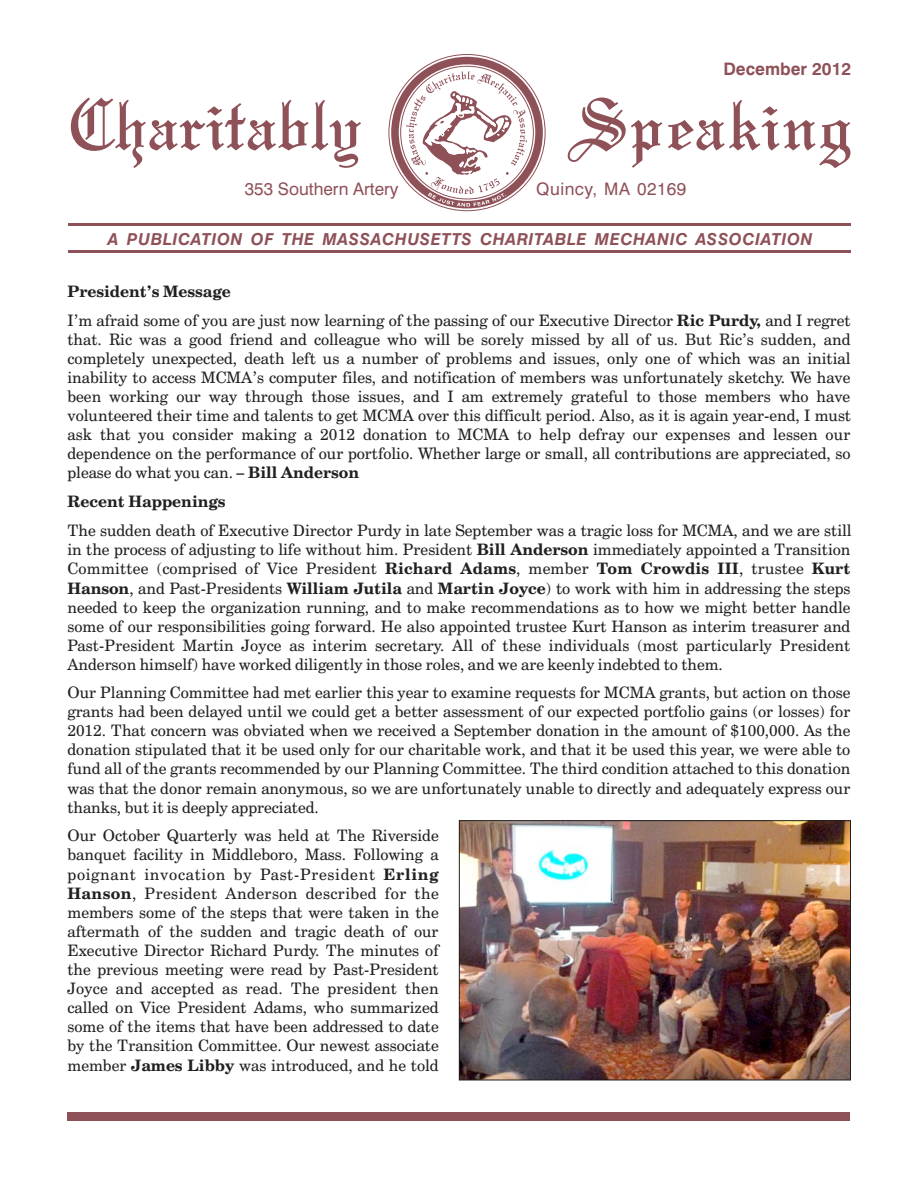
<style>
.page{position:relative;width:918px;height:1188px;background:#fff}
.page>*{position:absolute;margin:0;border:0;box-sizing:border-box;transform-origin:0 0}
.t1{font:78px "Mariage DTC";letter-spacing:.01em;color:#8f5158;scale:1.12 1}
.t2{font:17.25px "Swiss 721 BT";color:#8f5158}
.t3{font:17.25px "Swiss 721 BT";letter-spacing:.025em;color:#8f5158}
.t4{font:700 17.25px "Swiss 721 BT";color:#8f5158}
.t5{font:italic 700 16.5px "Swiss 721 BT";letter-spacing:.035em;color:#8f5158}
.t6{font:15.75px/19px "Century Schoolbook BT";color:#221f1f;text-align:justify}
.s1{font-weight:700}
</style>
<div class="page">
<svg style="left:388px;top:54px;width:158px;height:157px"></svg>
<div style="left:391px;top:57px;width:152px;height:151px;background:#8f5158;border-radius:50%"></div>
<svg style="left:399px;top:64px;width:136px;height:137px"></svg>
<svg style="left:406px;top:71px;width:121px;height:136px"></svg>
<hr style="left:68px;top:250px;width:783px;height:2px;background:#8f5158">
<div style="left:68px;top:1112px;width:782px;height:9px;background:#8f5158"></div>
<hr style="left:68px;top:223px;width:783px;height:3px;background:#8f5158">
<img style="left:461px;top:822px;width:388px;height:256px">
<div style="left:459px;top:820px;width:392px;height:260px;border:1px solid #221f1f"></div>
<p class="t4" style="left:723px;top:62px;width:129px">December 2012</p>
<p class="t1" style="left:68px;top:91px;width:264px">Charitably</p>
<p class="t1" style="left:576px;top:91px;width:248px">Speaking</p>
<p class="t2" style="left:245px;top:182px;width:155px">353 Southern Artery</p>
<p class="t3" style="left:536px;top:182px;width:152px">Quincy, MA 02169</p>
<p class="t5" style="left:108px;top:232px;width:706px">A PUBLICATION OF THE MASSACHUSETTS CHARITABLE MECHANIC ASSOCIATION</p>
<p class="t6" style="left:67px;top:278px;width:785px;line-height:29px"><span class="s1">President’s Message<br></span>I’m afraid some of you are just now learning of the passing of our Executive Director <span class="s1">Ric Purdy,</span> and I regret</p>
<p class="t6" style="left:67px;top:331px;width:785px">that. Ric was a good friend and colleague who will be sorely missed by all of us. But Ric’s sudden, and completely unexpected, death left us a number of problems and issues, only one of which was an initial inability to access MCMA’s computer files, and notification of members was unfortunately sketchy. We have been working our way through those issues, and I am extremely grateful to those members who have volunteered their time and talents to get MCMA over this difficult period. Also, as it is again year-end, I must ask that you consider making a 2012 donation to MCMA to help defray our expenses and lessen our dependence on the performance of our portfolio. Whether large or small, all contributions are appreciated, so please do what you can. <span class="s1">– Bill Anderson</span></p>
<p class="t6" style="left:67px;top:489px;width:786px;line-height:28.5px"><span class="s1">Recent Happenings<br></span>The sudden death of Executive Director Purdy in late September was a tragic loss for MCMA, and we are still</p>
<p class="t6" style="left:67px;top:541px;width:785px">in the process of adjusting to life without him. President <span class="s1">Bill Anderson</span> immediately appointed a Transition Committee (comprised of Vice President <span class="s1">Richard Adams</span>, member <span class="s1">Tom Crowdis III</span>, trustee <span class="s1">Kurt Hanson</span>, and Past-Presidents <span class="s1">William Jutila</span> and <span class="s1">Martin Joyce</span>) to work with him in addressing the steps needed to keep the organization running, and to make recommendations as to how we might better handle some of our responsibilities going forward. He also appointed trustee Kurt Hanson as interim treasurer and Past-President Martin Joyce as interim secretary. All of these individuals (most particularly President Anderson himself) have worked diligently in those roles, and we are keenly indebted to them.</p>
<p class="t6" style="left:67px;top:685px;width:785px">Our Planning Committee had met earlier this year to examine requests for MCMA grants, but action on those grants had been delayed until we could get a better assessment of our expected portfolio gains (or losses) for 2012. That concern was obviated when we received a September donation in the amount of $100,000. As the donation stipulated that it be used only for our charitable work, and that it be used this year, we were able to fund all of the grants recommended by our Planning Committee. The third condition attached to this donation was that the donor remain anonymous, so we are unfortunately unable to directly and adequately express our thanks, but it is deeply appreciated.</p>
<p class="t6" style="left:67px;top:828px;width:373px">Our October Quarterly was held at The Riverside banquet facility in Middleboro, Mass. Following a poignant invocation by Past-President <span class="s1">Erling Hanson</span>, President Anderson described for the members some of the steps that were taken in the aftermath of the sudden and tragic death of our Executive Director Richard Purdy. The minutes of the previous meeting were read by Past-President Joyce and accepted as read. The president then called on Vice President Adams, who summarized some of the items that have been addressed to date by the Transition Committee. Our newest associate member <span class="s1">James Libby</span> was introduced, and he told</p>
</div>
